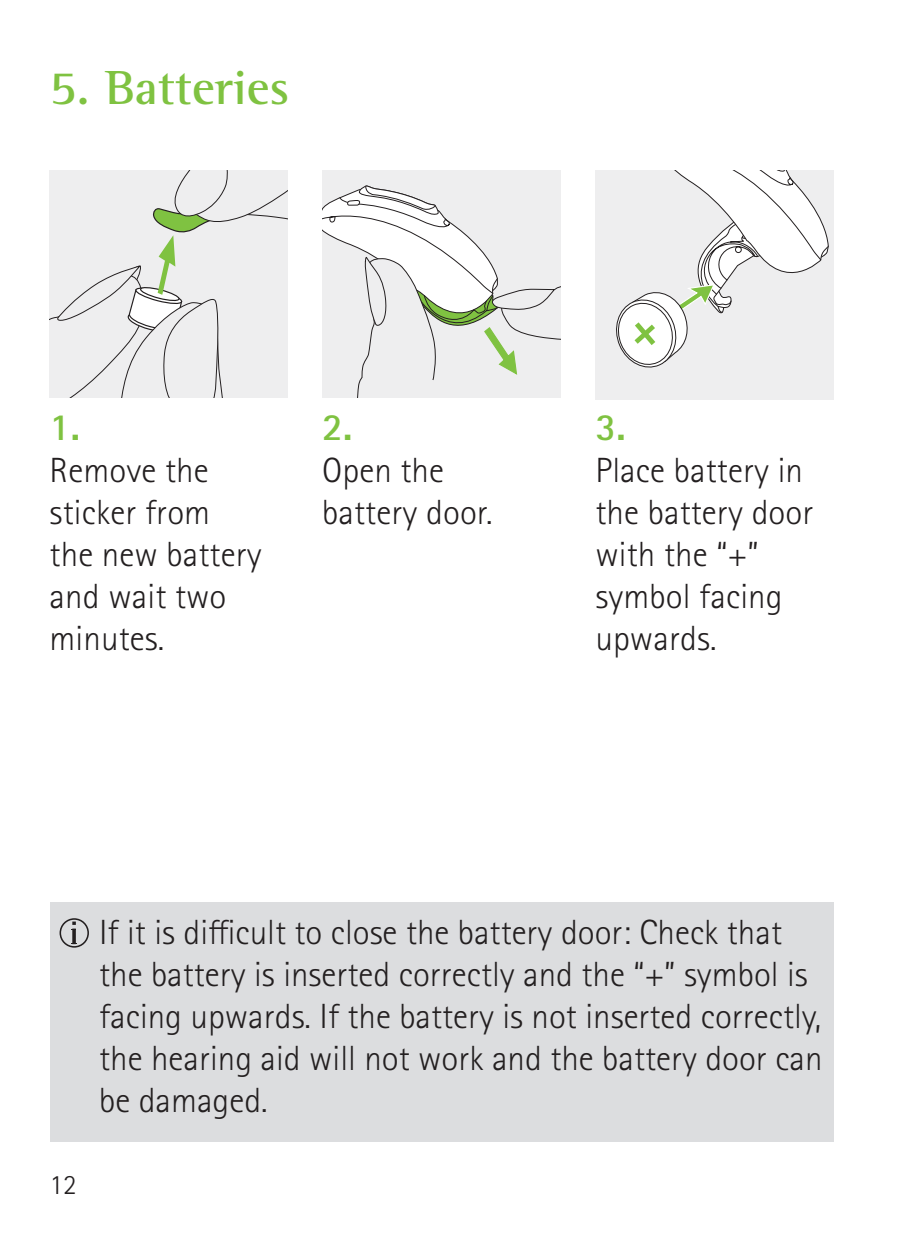
<style>
.page{position:relative;width:913px;height:1241px;background:#fff}
.page>*{position:absolute;margin:0;border:0;box-sizing:border-box;transform-origin:0 0}
.t1{font:700 49px "Rotis Semi Serif Pro";color:#7fc241}
.t2{font:700 38.5px "Rotis Sans Serif Pro";color:#7fc241}
.t3{font:300 35px/42px "Rotis Sans Serif Pro";color:#231f20}
.t4{font:300 28px "Rotis Sans Serif Pro";color:#231f20}
</style>
<div class="page">
<svg style="left:50px;top:170px;width:238px;height:227px;background:#e6e8e6"></svg>
<div style="left:322px;top:170px;width:239px;height:227px;background:#eeeeef"></div>
<svg style="left:322px;top:185px;width:239px;height:212px"></svg>
<div style="left:50px;top:901px;width:783px;height:240px;background:#dcdddf"></div>
<svg style="left:60px;top:918px;width:29px;height:29px"></svg>
<div style="left:595px;top:171px;width:238px;height:229px;background:#eeeeef"></div>
<svg style="left:616px;top:171px;width:213px;height:197px"></svg>
<h1 class="t1" style="left:50px;top:57px;width:241px">5. Batteries</h1>
<p class="t2" style="left:50px;top:402px;width:32px">1.</p>
<p class="t3" style="left:50px;top:449px;width:214px">Remove the sticker from the new battery and wait two minutes.</p>
<p class="t2" style="left:322px;top:402px;width:32px">2.</p>
<p class="t3" style="left:322px;top:449px;width:172px">Open the battery door.</p>
<p class="t2" style="left:595px;top:402px;width:32px">3.</p>
<p class="t3" style="left:595px;top:449px;width:220px">Place battery in the battery door with the “+” symbol facing upwards.</p>
<p class="t4" style="left:50px;top:1168px;width:28px">12</p>
<p class="t3" style="left:99px;top:911px;width:725px">If it is difficult to close the battery door: Check that the battery is inserted correctly and the “+” symbol is facing upwards. If the battery is not inserted correctly, the hearing aid will not work and the battery door can be damaged.</p>
</div>
